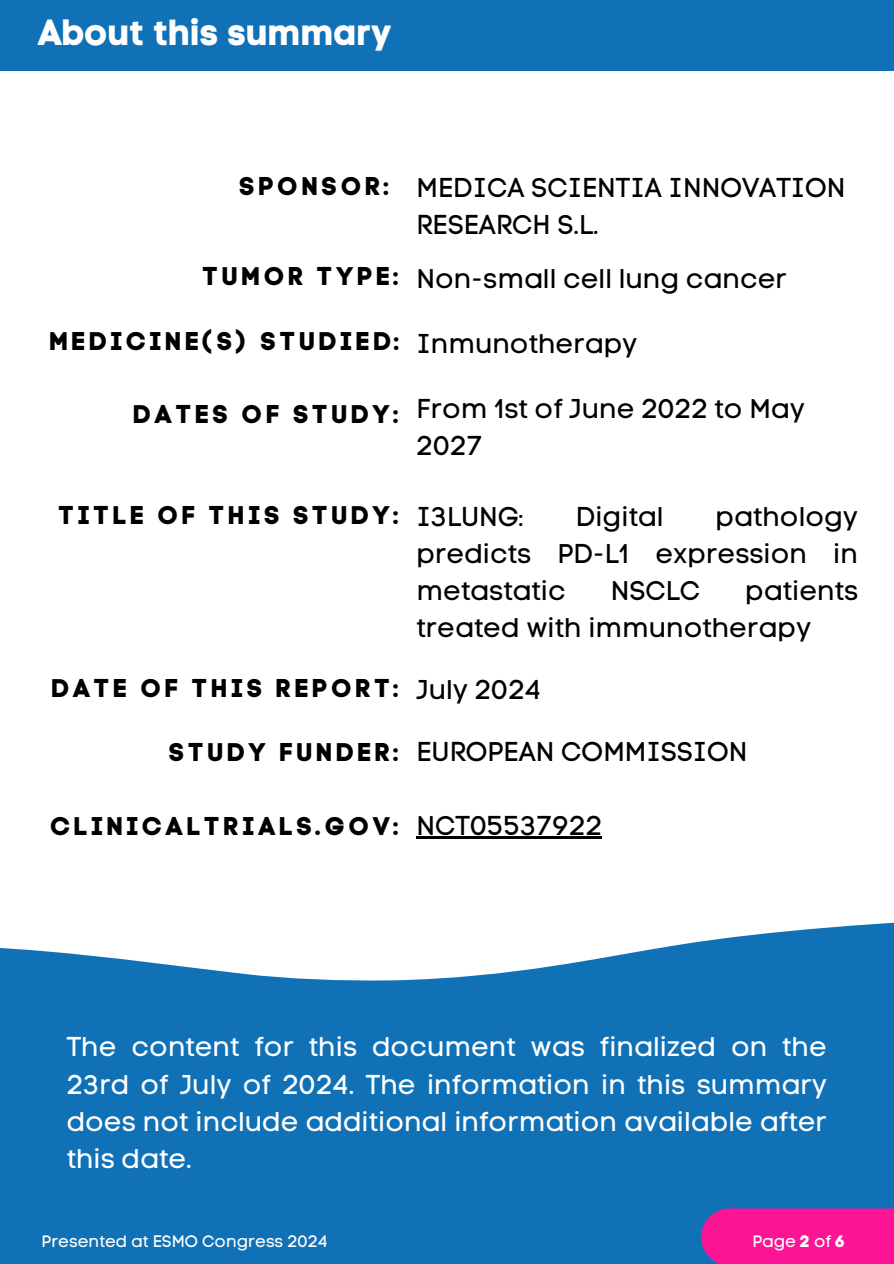
<style>
.page{position:relative;width:894px;height:1264px;background:#fff}
.page>*{position:absolute;margin:0;border:0;box-sizing:border-box;transform-origin:0 0}
.t1{font:36px "Code Pro Bold LC";color:#fff}
.t2{font:27px/37.2px "Code Pro Normal LC";color:#000}
.t3{font:27px/37.2px "Code Pro Normal LC";color:#fff;text-align:justify}
.t4{font:25.5px "Code Pro Bold LC";letter-spacing:.13em;color:#000}
.t5{font:16.5px "Code Pro Normal LC";color:#fff}
.s1{font-family:"Code Pro Bold LC"}
</style>
<div class="page">
<div style="left:490px;top:996px;width:403px;height:267px;background:#1071b6"></div>
<svg style="left:0;top:922px;width:893px;height:92px;fill:#1071b6"></svg>
<div style="left:0;top:0;width:893px;height:71px;background:#1071b6"></div>
<div style="left:0;top:1014px;width:748px;height:249px;background:#1071b6"></div>
<div style="left:701px;top:1208px;width:192px;height:55px;background:#fd1494"></div>
<hr style="left:416px;top:836px;width:186px;height:3px;background:#000">
<h4 class="t1" style="left:37px;top:11px;width:357px">About this summary</h4>
<h1 class="t4" style="left:239px;top:171px;width:152px">SPONSOR:</h1>
<h2 class="t2" style="left:416px;top:169px;width:430px">MEDICA SCIENTIA INNOVATION<br>RESEARCH S.L.</h2>
<p class="t4" style="left:202px;top:261px;width:199px">TUMOR TYPE:</p>
<p class="t2" style="left:416px;top:259px;width:372px">Non-small cell lung cancer</p>
<h2 class="t4" style="left:49px;top:326px;width:353px">MEDICINE(S) STUDIED:</h2>
<h2 class="t2" style="left:416px;top:324px;width:222px">Inmunotherapy</h2>
<h2 class="t4" style="left:133px;top:398px;width:268px">DATES OF STUDY:</h2>
<h2 class="t2" style="left:416px;top:390px;width:390px">From 1st of June 2022 to May<br>2027</h2>
<h2 class="t4" style="left:58px;top:499px;width:342px">TITLE OF THIS STUDY:</h2>
<h2 class="t2" style="left:416px;top:497px;width:109px">I3LUNG:</h2>
<h2 class="t2" style="left:575px;top:497px;width:89px">Digital</h2>
<h2 class="t2" style="left:416px;top:497px;width:443px;text-align:justify;text-indent:299px">pathology predicts PD-L1 expression in metastatic</h2>
<h2 class="t2" style="left:416px;top:572px;width:443px;text-indent:328px">patients treated with immunotherapy</h2>
<h2 class="t2" style="left:610px;top:572px;width:91px">NSCLC</h2>
<h3 class="t4" style="left:51px;top:673px;width:350px">DATE OF THIS REPORT:</h3>
<h4 class="t2" style="left:416px;top:670px;width:126px">July 2024</h4>
<h4 class="t4" style="left:168px;top:737px;width:232px">STUDY FUNDER:</h4>
<h4 class="t2" style="left:416px;top:733px;width:332px">EUROPEAN COMMISSION</h4>
<h3 class="t4" style="left:50px;top:810px;width:351px">CLINICALTRIALS.GOV:</h3>
<h4 class="t2" style="left:416px;top:806px;width:187px">NCT05537922</h4>
<h4 class="t3" style="left:67px;top:1028px;width:761px">The content for this document was finalized on the 23rd of July of 2024. The information in this summary does not include additional information available after this date.</h4>
<h3 class="t5" style="left:42px;top:1231px;width:288px">Presented at ESMO Congress 2024</h3>
<h2 class="t5" style="left:752px;top:1231px;width:94px">Page <span class="s1">2</span> of <span class="s1">6</span></h2>
</div>
